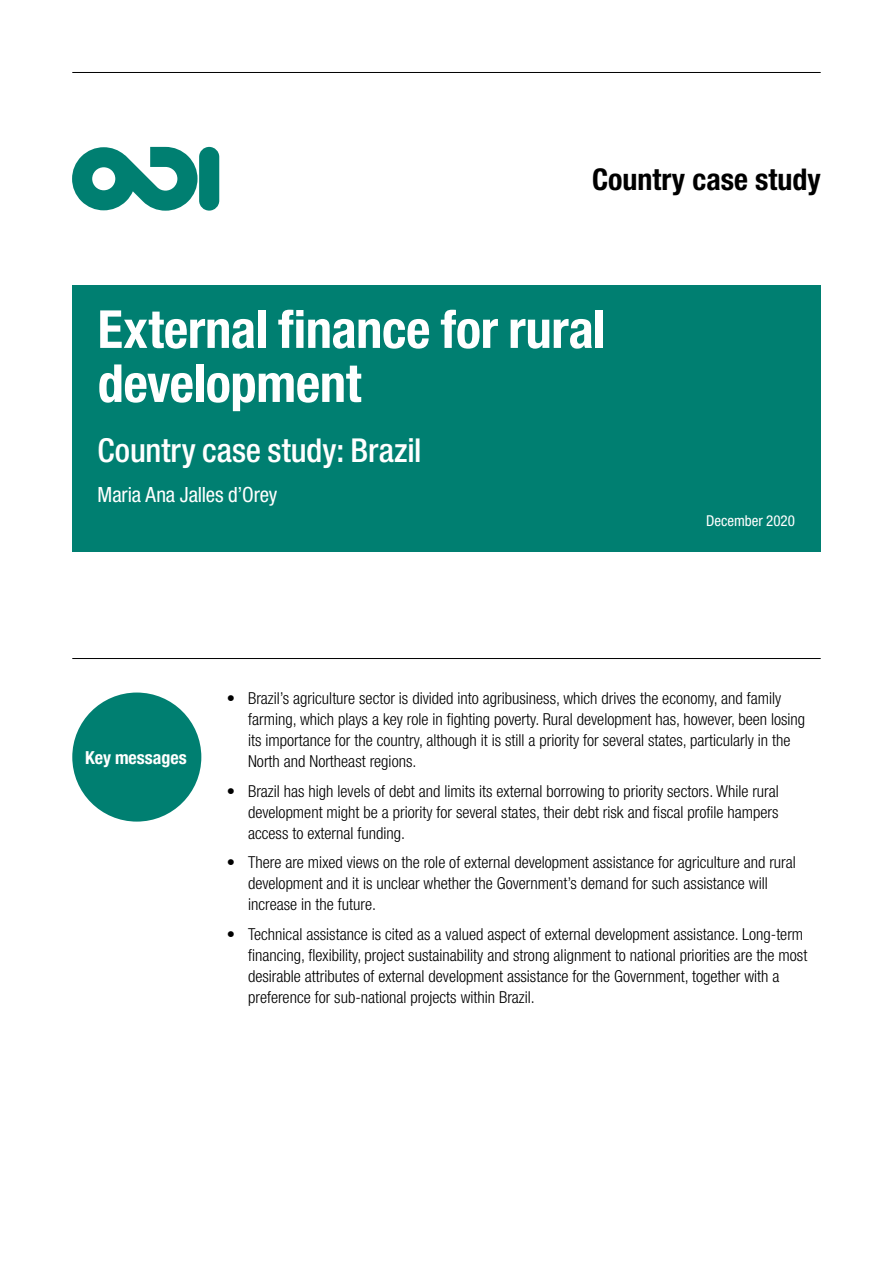
<style>
.page{position:relative;width:893px;height:1263px;background:#fff}
.page>*{position:absolute;margin:0;border:0;box-sizing:border-box;transform-origin:0 0}
.t1{font:700 condensed 52.5px/54px "Helvetica Neue LT Std";letter-spacing:-.005em;color:#fff}
.t2{font:500 condensed 33px "Helvetica Neue LT Std";color:#fff}
.t3{font:700 condensed 30px "Helvetica Neue LT Std";color:#000}
.t4{font:condensed 21px "Helvetica Neue LT Std";letter-spacing:-.005em;color:#fff}
.t5{font:700 condensed 18px "Helvetica Neue LT Std";color:#fff}
.t6{font:300 condensed 16.5px/21px "Helvetica Neue LT Std";color:#000}
.t7{font:condensed 15px "Helvetica Neue LT Std";color:#fff}
</style>
<div class="page">
<hr style="left:72px;top:72px;width:749px;height:1px;background:#000">
<div style="left:72px;top:692px;width:129px;height:129px;background:#007f71;border-radius:50%"></div>
<svg style="left:72px;top:147px;width:126px;height:64px"></svg>
<div style="left:199px;top:147px;width:20px;height:64px;background:#007f71;border-radius:10px"></div>
<div style="left:72px;top:285px;width:748px;height:266px;background:#007f71"></div>
<hr style="left:72px;top:658px;width:749px;height:1px;background:#000">
<h3 class="t3" style="left:592px;top:161px;width:230px">Country case study</h3>
<h1 class="t1" style="left:98px;top:302px;width:510px">External finance for rural development</h1>
<h2 class="t2" style="left:98px;top:431px;width:325px">Country case study: Brazil</h2>
<p class="t4" style="left:98px;top:482px;width:181px">Maria Ana Jalles d’Orey</p>
<p class="t7" style="left:706px;top:512px;width:90px">December 2020</p>
<p class="t5" style="left:85px;top:746px;width:103px">Key messages</p>
<p class="t6" style="left:248px;top:688px;width:559px;text-indent:-21px">• Brazil’s agriculture sector is divided into agribusiness, which drives the economy, and family farming, which plays a key role in fighting poverty. Rural development has, however, been losing its importance for the country, although it is still a priority for several states, particularly in the North and Northeast regions.</p>
<p class="t6" style="left:248px;top:780px;width:532px;text-align:justify;text-indent:-21px">• Brazil has high levels of debt and limits its external borrowing to priority sectors. While rural development might be a priority for several states, their debt risk and fiscal profile hampers access to external funding.</p>
<p class="t6" style="left:248px;top:852px;width:549px;text-indent:-21px">• There are mixed views on the role of external development assistance for agriculture and rural development and it is unclear whether the Government’s demand for such assistance will increase in the future.</p>
<p class="t6" style="left:248px;top:923px;width:561px;text-indent:-21px">• Technical assistance is cited as a valued aspect of external development assistance. Long-term financing, flexibility, project sustainability and strong alignment to national priorities are the most desirable attributes of external development assistance for the Government, together with a preference for sub-national projects within Brazil.</p>
</div>
